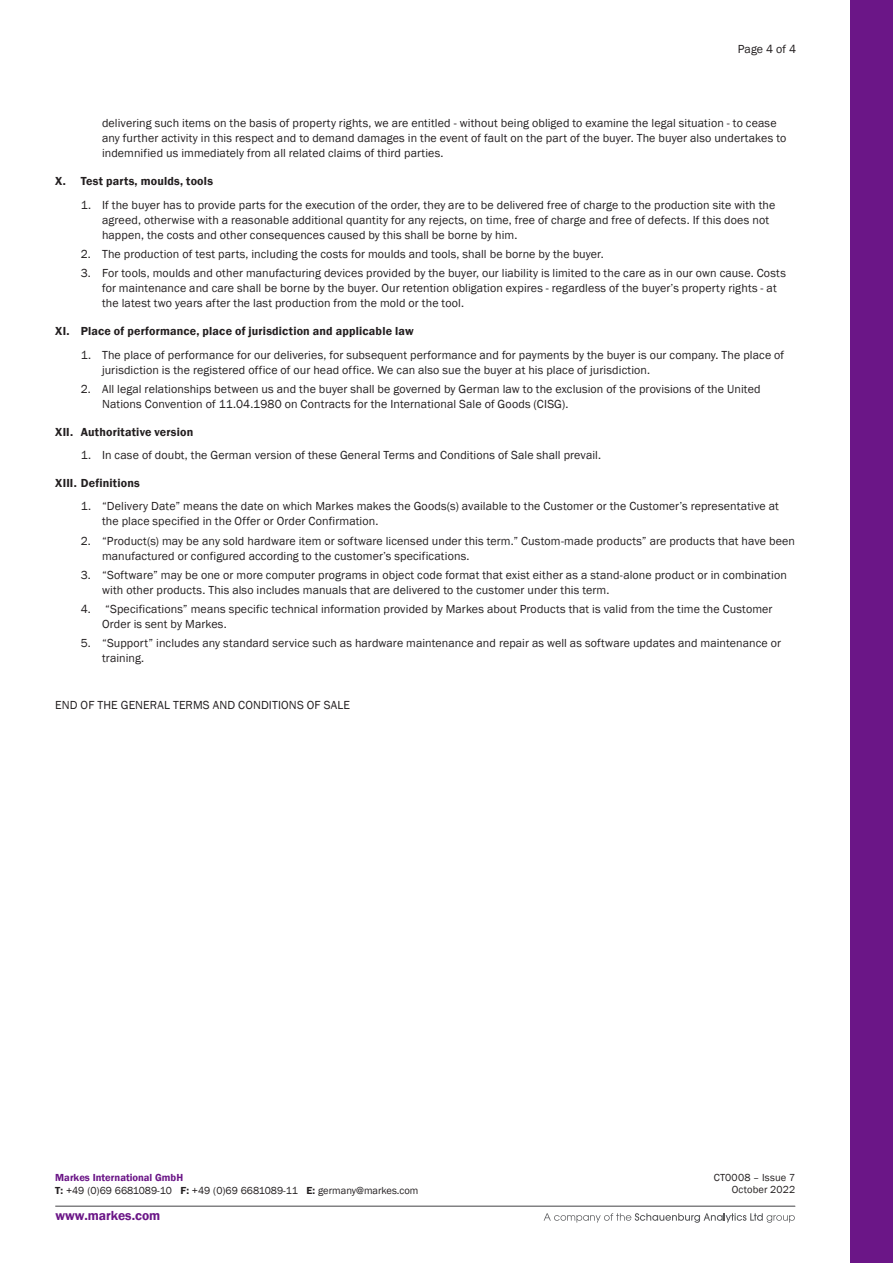
<style>
.page{position:relative;width:893px;height:1263px;background:#fff}
.page>*{position:absolute;margin:0;border:0;box-sizing:border-box;transform-origin:0 0}
.t1{font:600 13.5px "Franklin Gothic";color:#6b1687}
.Body_small{font:12px/15px "Franklin Gothic";letter-spacing:.01em;color:#231f20}
.t2{font:600 12px "Franklin Gothic";letter-spacing:.015em;color:#231f20}
.Date_stamp{font:10.5px/13.6px "Franklin Gothic";color:#231f20}
.s1{font-weight:600;color:#6b1687}
.s2{font-weight:600}
</style>
<div class="page">
<div style="left:850px;top:0;width:43px;height:1263px;background:#6b1687"></div>
<hr style="left:55px;top:1206px;width:740px;height:1px;background:#57585a">
<svg style="left:544px;top:1213px;width:251px;height:10px"></svg>
<p class="Body_small" style="left:738px;top:42px;width:60px">Page 4 of 4</p>
<p class="Body_small" style="left:102px;top:116px;width:686px">delivering such items on the basis of property rights, we are entitled - without being obliged to examine the legal situation - to cease any further activity in this respect and to demand damages in the event of fault on the part of the buyer. The buyer also undertakes to indemnified us immediately from all related claims of third parties.</p>
<p class="t2" style="left:55px;top:174px;width:159px">X. Test parts, moulds, tools</p>
<p class="Body_small" style="left:102px;top:197px;width:675px;text-indent:-21px">1. If the buyer has to provide parts for the execution of the order, they are to be delivered free of charge to the production site with the agreed, otherwise with a reasonable additional quantity for any rejects, on time, free of charge and free of defects. If this does not happen, the costs and other consequences caused by this shall be borne by him.</p>
<p class="Body_small" style="left:81px;top:247px;width:524px">2. The production of test parts, including the costs for moulds and tools, shall be borne by the buyer.</p>
<p class="Body_small" style="left:102px;top:266px;width:685px;text-indent:-21px">3. For tools, moulds and other manufacturing devices provided by the buyer, our liability is limited to the care as in our own cause. Costs for maintenance and care shall be borne by the buyer. Our retention obligation expires - regardless of the buyer’s property rights - at the latest two years after the last production from the mold or the tool.</p>
<p class="t2" style="left:55px;top:324px;width:360px">XI. Place of performance, place of jurisdiction and applicable law</p>
<p class="Body_small" style="left:102px;top:347px;width:684px;text-indent:-21px">1. The place of performance for our deliveries, for subsequent performance and for payments by the buyer is our company. The place of jurisdiction is the registered office of our head office. We can also sue the buyer at his place of jurisdiction.</p>
<p class="Body_small" style="left:102px;top:381px;width:660px;text-indent:-21px">2. All legal relationships between us and the buyer shall be governed by German law to the exclusion of the provisions of the United<br>Nations Convention of 11.04.1980 on Contracts for the International Sale of Goods (CISG).</p>
<p class="t2" style="left:55px;top:424px;width:140px">XII. Authoritative version</p>
<p class="Body_small" style="left:81px;top:448px;width:522px">1. In case of doubt, the German version of these General Terms and Conditions of Sale shall prevail.</p>
<p class="t2" style="left:55px;top:475px;width:86px">XIII. Definitions</p>
<p class="Body_small" style="left:102px;top:499px;width:678px;text-indent:-21px">1. “Delivery Date” means the date on which Markes makes the Goods(s) available to the Customer or the Customer’s representative at the place specified in the Offer or Order Confirmation.</p>
<p class="Body_small" style="left:102px;top:533px;width:694px;text-indent:-21px">2. “Product(s) may be any sold hardware item or software licensed under this term.” Custom-made products” are products that have been manufactured or configured according to the customer’s specifications.</p>
<p class="Body_small" style="left:102px;top:568px;width:686px;text-indent:-21px">3. “Software” may be one or more computer programs in object code format that exist either as a stand-alone product or in combination with other products. This also includes manuals that are delivered to the customer under this term.</p>
<p class="Body_small" style="left:102px;top:602px;width:672px;text-indent:-21px">4. “Specifications” means specific technical information provided by Markes about Products that is valid from the time the Customer<br>Order is sent by Markes.</p>
<p class="Body_small" style="left:102px;top:636px;width:680px;text-indent:-21px">5. “Support” includes any standard service such as hardware maintenance and repair as well as software updates and maintenance or training.</p>
<p class="Body_small" style="left:55px;top:698px;width:296px">END OF THE GENERAL TERMS AND CONDITIONS OF SALE</p>
<p class="Date_stamp" style="left:55px;top:1170px;width:365px"><span class="s1">Markes International GmbH<br></span><span class="s2">T:</span> +49 (0)69 6681089-10 <span class="s2">F:</span> +49 (0)69 6681089-11 <span class="s2">E:</span> germany@markes.com</p>
<p class="t1" style="left:56px;top:1207px;width:106px">www.markes.com</p>
<p class="Date_stamp" style="left:714px;top:1171px;width:83px;line-height:12.6px;text-align:right">CT0008 – Issue 7<br>October 2022</p>
</div>
